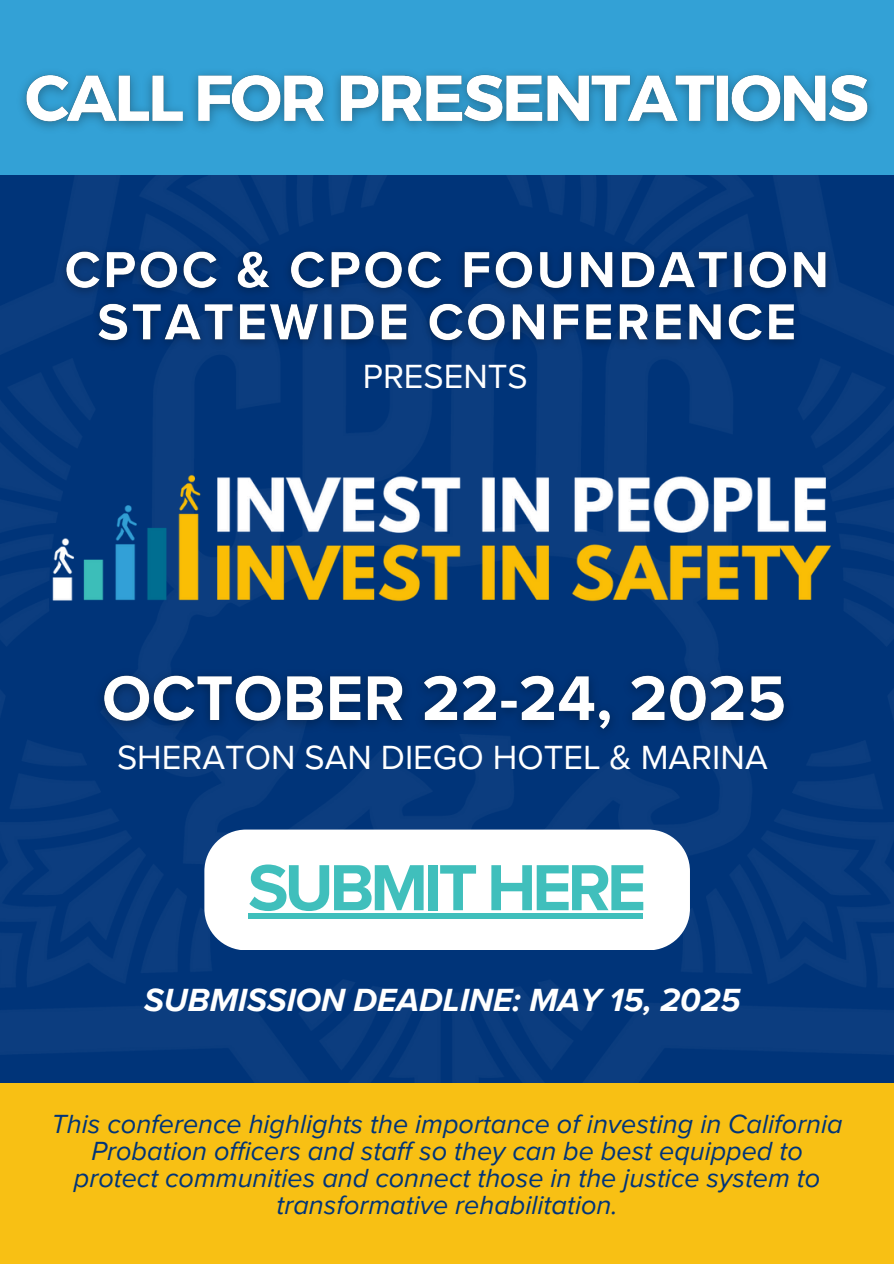
<style>
.page{position:relative;width:894px;height:1264px;background:#fff}
.page>*{position:absolute;margin:0;border:0;box-sizing:border-box;transform-origin:0 0}
.t1{font:700 67.5px "Proxima Nova";letter-spacing:-.06em;color:#40bfbc}
.t2{font:34.5px "Proxima Nova";color:#fff}
.t3{font:italic 700 33px "Proxima Nova";color:#fff}
.t4{font:italic 27px/27px "Proxima Nova";color:#003479;text-align:center}
</style>
<div class="page">
<img style="left:0;top:174px;width:893px;height:909px">
<div style="left:0;top:0;width:893px;height:174px;background:#33a1d6"></div>
<div style="left:204px;top:829px;width:485px;height:121px;background:#fff;border-radius:42px"></div>
<div style="left:0;top:1083px;width:893px;height:180px;background:#f8c014"></div>
<img style="left:0;top:417px;width:892px;height:225px">
<img style="left:87px;top:661px;width:713px;height:87px">
<img style="left:21px;top:73px;width:851px;height:56px">
<div style="left:248px;top:913px;width:394px;height:6px;background:#40bfbc"></div>
<img style="left:51px;top:238px;width:789px;height:118px">
<h4 class="t2" style="left:362px;top:356px;width:166px">PRESENTS</h4>
<p class="t2" style="left:117px;top:737px;width:652px">SHERATON SAN DIEGO HOTEL &amp; MARINA</p>
<h4 class="t1" style="left:248px;top:848px;width:400px">SUBMIT HERE</h4>
<p class="t3" style="left:144px;top:980px;width:598px">SUBMISSION DEADLINE: MAY 15, 2025</p>
<p class="t4" style="left:52px;top:1111px;width:792px">This conference highlights the importance of investing in California Probation officers and staff so they can be best equipped to protect communities and connect those in the justice system to transformative rehabilitation.</p>
</div>
